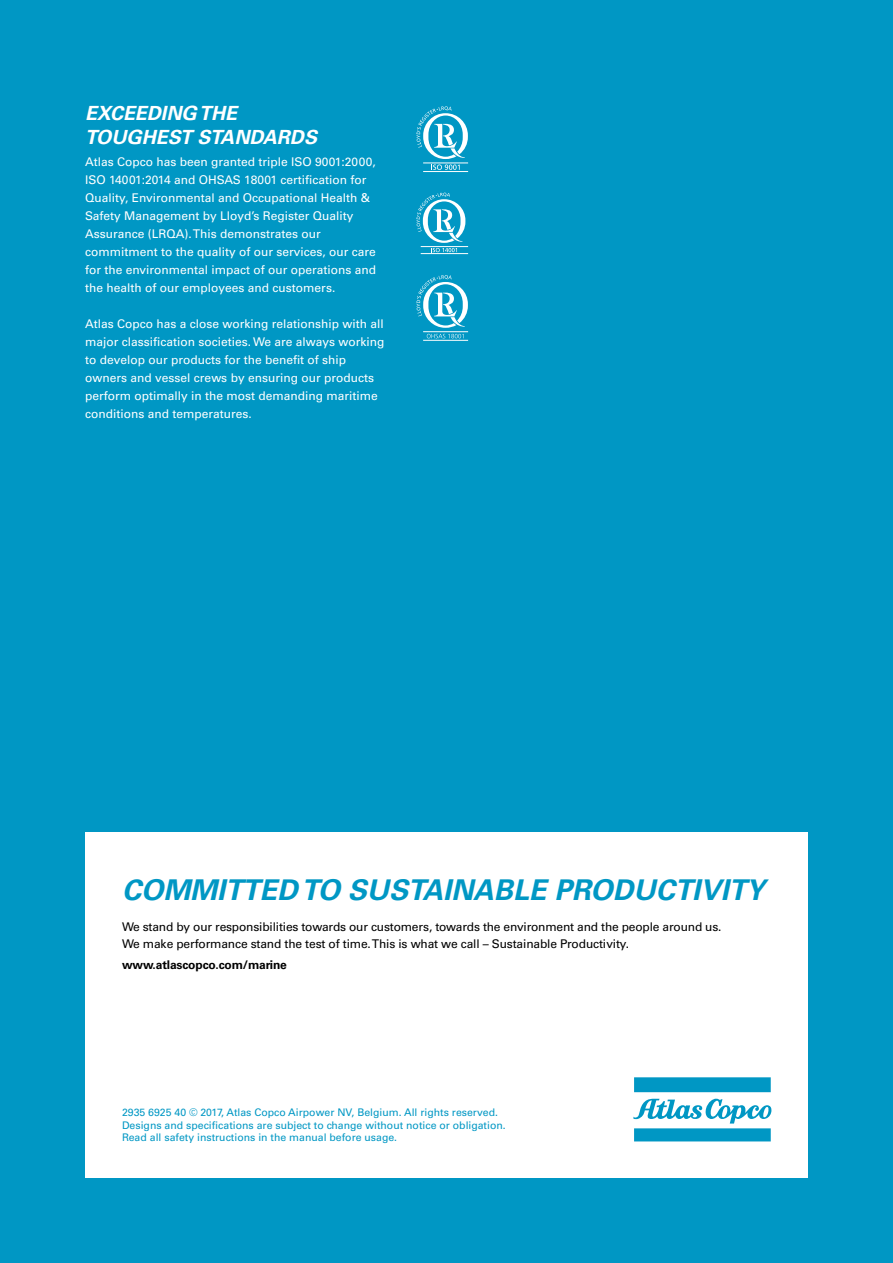
<style>
.page{position:relative;width:893px;height:1263px;background:#0097c4}
.page>*{position:absolute;margin:0;border:0;box-sizing:border-box;transform-origin:0 0}
.t1{font:italic 700 28.65px "Univers LT Std";color:#0097c4}
.t2{font:italic 700 19.5px/23.4px "Univers LT Std";color:#fff}
.t3{font:12px/18px "Univers LT Std";color:#fff}
.t4{font:12px/17.1px "Univers LT Std";letter-spacing:-.015em;color:#000}
.t5{font:700 12px "Univers LT Std";letter-spacing:-.01em;color:#000}
.t6{font:10.5px/12.6px "Univers LT Std";color:#0097c4}
</style>
<div class="page">
<div style="left:85px;top:833px;width:723px;height:345px;background:#fff"></div>
<svg style="left:634px;top:1077px;width:137px;height:15px;background:#0699c5"></svg>
<svg style="left:633px;top:1099px;width:139px;height:42px"></svg>
<svg style="left:416px;top:106px;width:52px;height:64px"></svg>
<hr style="left:423px;top:171px;width:45px;height:1px;background:#fff">
<hr style="left:421px;top:246px;width:47px;height:1px;background:#fff">
<svg style="left:416px;top:193px;width:49px;height:59px"></svg>
<hr style="left:421px;top:253px;width:47px;height:1px;background:#fff">
<svg style="left:416px;top:275px;width:52px;height:53px"></svg>
<hr style="left:423px;top:331px;width:45px;height:1px;background:#fff">
<svg style="left:427px;top:334px;width:37px;height:4px"></svg>
<hr style="left:423px;top:340px;width:45px;height:1px;background:#fff">
<h2 class="t2" style="left:85px;top:102px;width:233px">EXCEEDING THE<br>TOUGHEST STANDARDS</h2>
<p class="t3" style="left:85px;top:153px;width:293px">Atlas Copco has been granted triple ISO 9001:2000, ISO 14001:2014 and OHSAS 18001 certification for Quality, Environmental and Occupational Health &amp; Safety Management by Lloyd’s Register Quality Assurance (LRQA). This demonstrates our commitment to the quality of our services, our care for the environmental impact of our operations and the health of our employees and customers.</p>
<p class="t3" style="left:85px;top:315px;width:301px">Atlas Copco has a close working relationship with all major classification societies. We are always working to develop our products for the benefit of ship owners and vessel crews by ensuring our products perform optimally in the most demanding maritime conditions and temperatures.</p>
<h1 class="t1" style="left:122px;top:873px;width:644px">COMMITTED TO SUSTAINABLE PRODUCTIVITY</h1>
<p class="t4" style="left:122px;top:918px;width:601px">We stand by our responsibilities towards our customers, towards the environment and the people around us.<br>We make performance stand the test of time. This is what we call – Sustainable Productivity.</p>
<p class="t5" style="left:122px;top:958px;width:166px">www.atlascopco.com/marine</p>
<p class="t6" style="left:122px;top:1106px;width:385px">2935 6925 40 © 2017, Atlas Copco Airpower NV, Belgium. All rights reserved.<br>Designs and specifications are subject to change without notice or obligation.<br>Read all safety instructions in the manual before usage.</p>
</div>
